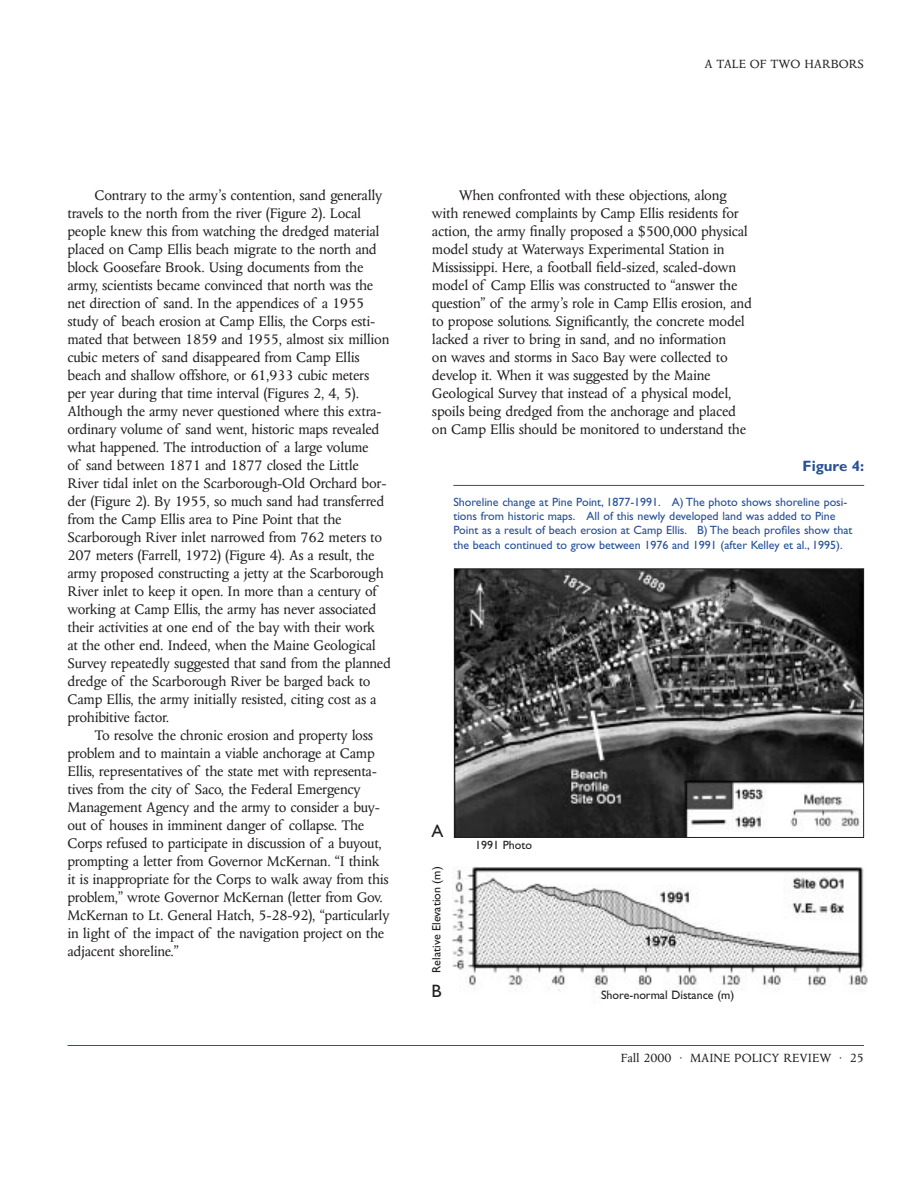
<style>
.page{position:relative;width:918px;height:1188px;background:#fff}
.page>*{position:absolute;margin:0;border:0;box-sizing:border-box;transform-origin:0 0}
.t1{font:18px "Gill Sans";color:#231f20}
.t2{font:15.75px/18px "Columbus";letter-spacing:-.015em;color:#231f20}
.t3{font:700 15px "Gill Sans";color:#275096}
.t4{font:13.5px "Columbus";color:#231f20}
.t5{font:12px/14.2px "Gill Sans";color:#275096}
.t6{font:12px "Gill Sans";color:#231f20}
</style>
<div class="page">
<hr style="left:68px;top:1045px;width:796px;height:1px;background:#275096">
<hr style="left:453px;top:485px;width:411px;height:1px;background:#275096">
<img style="left:456px;top:570px;width:406px;height:236px">
<svg style="left:453px;top:806px;width:412px;height:32px"></svg>
<img style="left:452px;top:867px;width:416px;height:133px">
<div style="left:601px;top:991px;width:154px;height:15px;background:#fff"></div>
<p class="t4" style="left:705px;top:56px;width:161px">A TALE OF TWO HARBORS</p>
<p class="t2" style="left:67px;top:185px;width:325px;text-indent:27px">Contrary to the army’s contention, sand generally travels to the north from the river (Figure 2). Local people knew this from watching the dredged material placed on Camp Ellis beach migrate to the north and block Goosefare Brook. Using documents from the army, scientists became convinced that north was the net direction of sand. In the appendices of a 1955 study of beach erosion at Camp Ellis, the Corps esti&shy;mated that between 1859 and 1955, almost six million cubic meters of sand disappeared from Camp Ellis beach and shallow offshore, or 61,933 cubic meters per year during that time interval (Figures 2, 4, 5).<br>Although the army never questioned where this extra&shy;ordinary volume of sand went, historic maps revealed what happened. The introduction of a large volume<br>of sand between 1871 and 1877 closed the Little River tidal inlet on the Scarborough-Old Orchard bor&shy;der (Figure 2). By 1955, so much sand had transferred from the Camp Ellis area to Pine Point that the Scarborough River inlet narrowed from 762 meters to 207 meters (Farrell, 1972) (Figure 4). As a result, the army proposed constructing a jetty at the Scarborough River inlet to keep it open. In more than a century of working at Camp Ellis, the army has never associated their activities at one end of the bay with their work<br>at the other end. Indeed, when the Maine Geological Survey repeatedly suggested that sand from the planned dredge of the Scarborough River be barged back to Camp Ellis, the army initially resisted, citing cost as a prohibitive factor.</p>
<p class="t2" style="left:67px;top:725px;width:324px;text-indent:27px">To resolve the chronic erosion and property loss problem and to maintain a viable anchorage at Camp Ellis, representatives of the state met with representa&shy;tives from the city of Saco, the Federal Emergency Management Agency and the army to consider a buy&shy;out of houses in imminent danger of collapse. The Corps refused to participate in discussion of a buyout, prompting a letter from Governor McKernan. “I think it is inappropriate for the Corps to walk away from this problem,” wrote Governor McKernan (letter from Gov.<br>McKernan to Lt. General Hatch, 5-28-92), “particularly in light of the impact of the navigation project on the adjacent shoreline.”</p>
<p class="t2" style="left:432px;top:185px;width:321px;text-indent:27px">When confronted with these objections, along with renewed complaints by Camp Ellis residents for action, the army finally proposed a $500,000 physical model study at Waterways Experimental Station in Mississippi. Here, a football field-sized, scaled-down model of Camp Ellis was constructed to “answer the question” of the army’s role in Camp Ellis erosion, and to propose solutions. Significantly, the concrete model lacked a river to bring in sand, and no information<br>on waves and storms in Saco Bay were collected to develop it. When it was suggested by the Maine Geological Survey that instead of a physical model, spoils being dredged from the anchorage and placed on Camp Ellis should be monitored to understand the</p>
<p class="t3" style="left:803px;top:458px;width:63px">Figure 4:</p>
<p class="t5" style="left:453px;top:495px;width:401px">Shoreline change at Pine Point, 1877-1991. A) The photo shows shoreline posi&shy;tions from historic maps. All of this newly developed land was added to Pine Point as a result of beach erosion at Camp Ellis. B) The beach profiles show that the beach continued to grow between 1976 and 1991 (after Kelley et al., 1995).</p>
<p class="t1" style="left:431px;top:820px;width:14px">A</p>
<p class="t6" style="left:429px;top:973px;width:108px;rotate:-90deg">Relative Elevation (m)</p>
<p class="t1" style="left:431px;top:981px;width:12px">B</p>
<p class="t6" style="left:475px;top:838px;width:59px">1991 Photo</p>
<p class="t6" style="left:601px;top:988px;width:135px">Shore-normal Distance (m)</p>
<p class="t4" style="left:621px;top:1050px;width:245px">Fall 2000 · MAINE POLICY REVIEW · 25</p>
</div>
